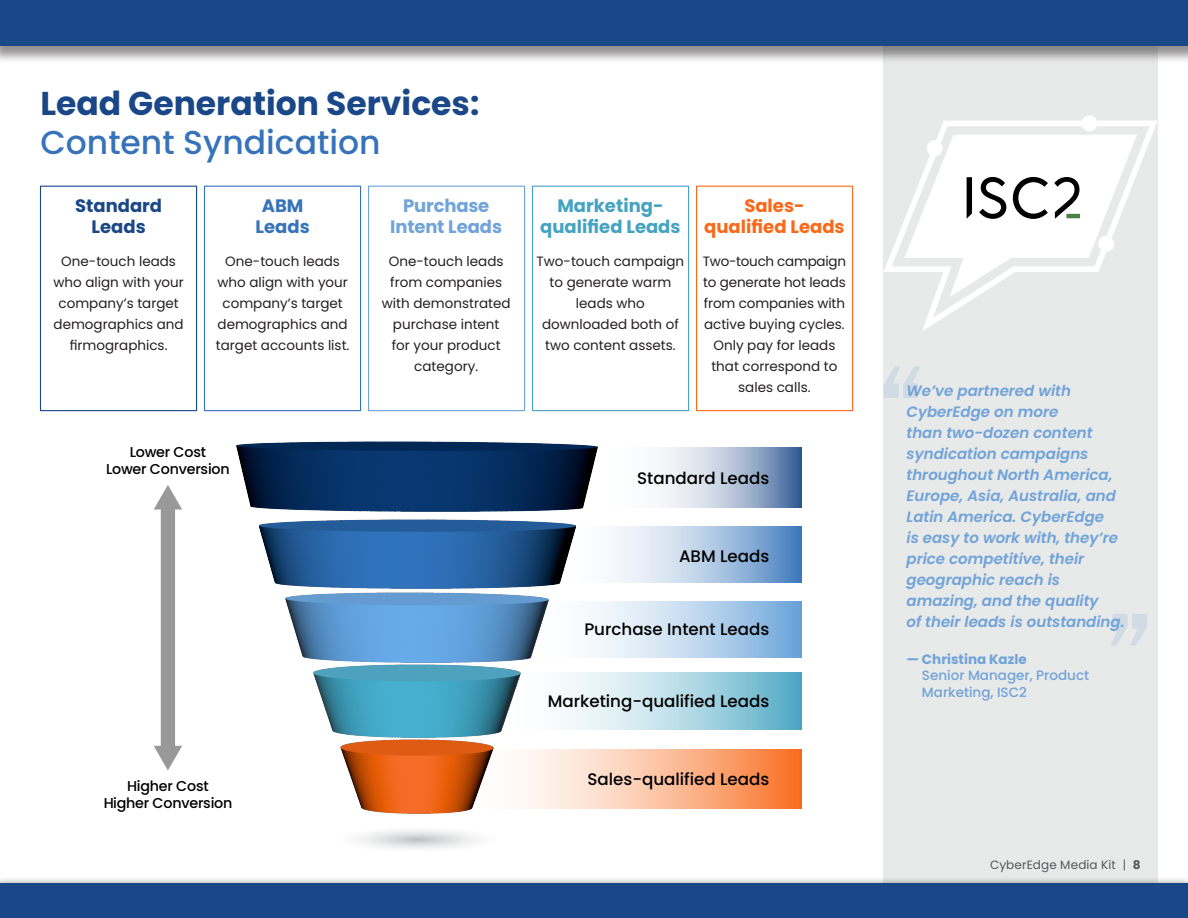
<style>
.page{position:relative;width:1188px;height:918px;background:#fff}
.page>*{position:absolute;margin:0;border:0;box-sizing:border-box;transform-origin:0 0}
.Page_Headers__blue{font:700 33px/39px "Poppins";color:#1a4787}
.Page_Subheads__Med_Blue{font:700 18px/21px "Poppins";color:#45a3c2;text-align:center}
.Page_Subheads__Med_Blue-2{font:700 18px/21px "Poppins";color:#fa691a;text-align:center}
.Page_Subheads__Med_Blue-3{font:700 18px/21px "Poppins";letter-spacing:-.01em;color:#70a3d9;text-align:center}
.Page_Subheads__Med_Blue-4{font:700 18px/21px "Poppins";color:#1a4787;text-align:center}
.Page_Subheads__Med_Blue-5{font:700 18px/21px "Poppins";color:#3673ba;text-align:center}
.t1{font:500 16.65px "Poppins";color:#000}
.t2{font:italic 600 15px/21px "Poppins";color:#70a3d9}
.t3{font:500 14.25px/17.1px "Poppins";letter-spacing:-.015em;color:#000;text-align:center}
.Page_Body_Copy__black{font:13.5px/21px "Poppins";color:#231f20;text-align:center}
.Quote_attribution{font:500 13.5px/16.5px "Poppins";color:#70a3d9}
.t4{font:12px "Poppins";letter-spacing:.01em;color:#57585a}
.s1{font-weight:500;color:#3673ba}
.s2{font-weight:700}
</style>
<div class="page">
<div style="left:883px;top:0;width:275px;height:918px;background:#e8e9e9"></div>
<div style="left:0;top:0;width:1188px;height:64px;background:#231f20;opacity:.5"></div>
<div style="left:0;top:0;width:1188px;height:46px;background:#194787"></div>
<div style="left:0;top:876px;width:1188px;height:42px;background:#231f20;opacity:.5"></div>
<div style="left:0;top:883px;width:1188px;height:35px;background:#194787"></div>
<div style="left:40px;top:186px;width:157px;height:225px;border:1px solid #1a4787"></div>
<div style="left:204px;top:186px;width:157px;height:225px;border:1px solid #3673ba"></div>
<div style="left:368px;top:186px;width:157px;height:225px;border:1px solid #70a3d9"></div>
<div style="left:532px;top:186px;width:157px;height:225px;border:1px solid #45a3c2"></div>
<div style="left:696px;top:186px;width:157px;height:225px;border:1px solid #fa691a"></div>
<svg style="left:359px;top:830px;width:118px;height:19px"></svg>
<svg style="left:660px;top:448px;width:142px;height:59px;background:#acbdd4"></svg>
<svg style="left:575px;top:527px;width:227px;height:55px"></svg>
<svg style="left:590px;top:601px;width:212px;height:56px;background:#bad5ed"></svg>
<svg style="left:564px;top:673px;width:238px;height:57px;background:#afd8e4"></svg>
<svg style="left:493px;top:749px;width:308px;height:60px;background:#fcc3a3"></svg>
<img style="left:341px;top:739px;width:152px;height:74px">
<img style="left:314px;top:665px;width:207px;height:73px">
<img style="left:286px;top:593px;width:263px;height:69px">
<img style="left:259px;top:519px;width:316px;height:69px">
<img style="left:237px;top:442px;width:361px;height:70px">
<div style="left:161px;top:505px;width:14px;height:245px;background:#999"></div>
<svg style="left:154px;top:746px;width:28px;height:24px"></svg>
<svg style="left:154px;top:485px;width:28px;height:25px"></svg>
<svg style="left:1111px;top:614px;width:36px;height:32px"></svg>
<svg style="left:883px;top:366px;width:37px;height:32px"></svg>
<svg style="left:884px;top:121px;width:273px;height:210px"></svg>
<div style="left:1081px;top:115px;width:16px;height:16px;background:#fff;border-radius:50%"></div>
<svg style="left:904px;top:135px;width:233px;height:162px"></svg>
<hr style="left:1066px;top:214px;width:14px;height:4px;background:#458245">
<p class="Page_Headers__blue" style="left:40px;top:84px;width:441px">Lead Generation Services:<br><span class="s1">Content Syndication</span></p>
<p class="Page_Subheads__Med_Blue-4" style="left:75px;top:195px;width:89px">Standard<br>Leads</p>
<p class="Page_Body_Copy__black" style="left:53px;top:251px;width:132px">One-touch leads who align with your company’s target demographics and firmographics.</p>
<p class="Page_Subheads__Med_Blue-5" style="left:256px;top:195px;width:56px">ABM<br>Leads</p>
<p class="Page_Body_Copy__black" style="left:216px;top:251px;width:135px">One-touch leads who align with your company’s target demographics and target accounts list.</p>
<p class="t3" style="left:106px;top:443px;width:125px">Lower Cost<br>Lower Conversion</p>
<p class="Page_Subheads__Med_Blue-3" style="left:390px;top:195px;width:113px">Purchase<br>Intent Leads</p>
<p class="Page_Body_Copy__black" style="left:382px;top:251px;width:130px">One-touch leads from companies with demonstrated purchase intent<br>for your product category.</p>
<p class="t3" style="left:103px;top:778px;width:131px">Higher Cost<br>Higher Conversion</p>
<p class="Page_Subheads__Med_Blue" style="left:540px;top:195px;width:142px">Marketing&shy;qualified Leads</p>
<p class="Page_Body_Copy__black" style="left:537px;top:251px;width:149px">Two-touch campaign to generate warm leads who downloaded both of two content assets.</p>
<p class="Page_Subheads__Med_Blue-2" style="left:704px;top:195px;width:142px">Sales&shy;qualified Leads</p>
<p class="Page_Body_Copy__black" style="left:703px;top:251px;width:145px">Two-touch campaign to generate hot leads from companies with active buying cycles.<br>Only pay for leads that correspond to sales calls.</p>
<p class="t1" style="left:637px;top:469px;width:134px">Standard Leads</p>
<p class="t1" style="left:679px;top:547px;width:92px">ABM Leads</p>
<p class="t1" style="left:584px;top:620px;width:186px">Purchase Intent Leads</p>
<p class="t1" style="left:548px;top:692px;width:223px">Marketing-qualified Leads</p>
<p class="t1" style="left:587px;top:770px;width:183px">Sales-qualified Leads</p>
<p class="t2" style="left:907px;top:380px;width:220px">We’ve partnered with<br>CyberEdge on more<br>than two-dozen content syndication campaigns throughout North America,<br>Europe, Asia, Australia, and<br>Latin America. CyberEdge<br>is easy to work with, they’re price competitive, their geographic reach is amazing, and the quality<br>of their leads is outstanding.</p>
<p class="Quote_attribution" style="left:922px;top:651px;width:169px;text-indent:-15px"><span class="s2">— Christina Kazle<br></span>Senior Manager, Product<br>Marketing, ISC2</p>
<p class="t4" style="left:990px;top:858px;width:152px">CyberEdge Media Kit | <span class="s2">8</span></p>
</div>
